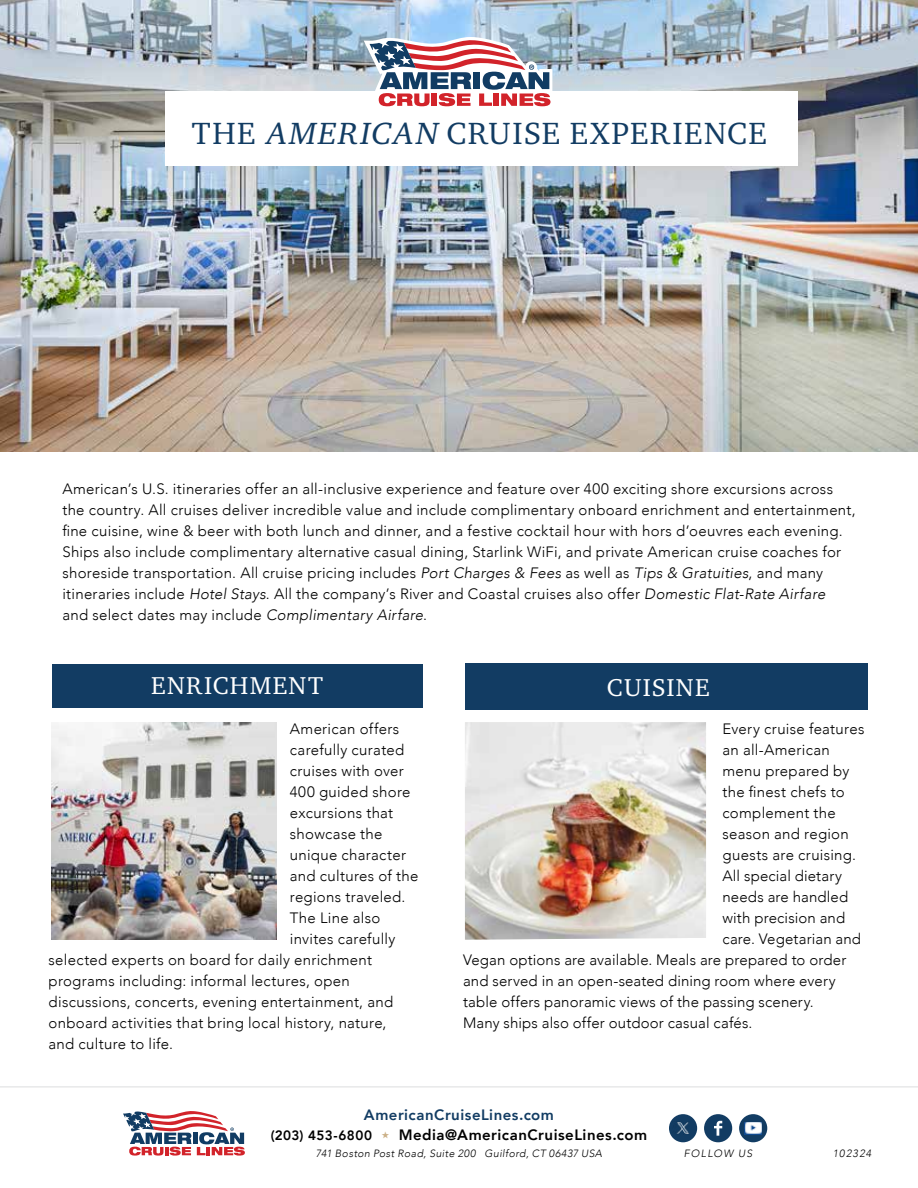
<style>
.page{position:relative;width:918px;height:1188px;background:#fff}
.page>*{position:absolute;margin:0;border:0;box-sizing:border-box;transform-origin:0 0}
.t1{font:31.5px "Charter ITC Pro";letter-spacing:.05em;color:#123c63}
.t2{font:25.05px "Charter ITC Pro";letter-spacing:.055em;color:#fff}
.t3{font:300 15px/21px "Avenir";letter-spacing:.02em;color:#000}
.t4{font:800 15px "Avenir";letter-spacing:.03em;color:#000}
.t5{font:800 15px "Avenir";letter-spacing:.03em;color:#123c63}
.t6{font:800 13.5px "Avenir";letter-spacing:.025em;color:#000}
.t7{font:italic 300 10.5px "Avenir";letter-spacing:.045em;color:#000}
.t8{font:italic 300 10.5px "Avenir";letter-spacing:.115em;color:#000}
.s1{font-style:italic}
</style>
<div class="page">
<svg style="left:123px;top:1111px;width:122px;height:45px"></svg>
<div style="left:669px;top:1114px;width:28px;height:28px;background:#123c63;border-radius:50%"></div>
<div style="left:704px;top:1114px;width:28px;height:28px;background:#123c63;border-radius:50%"></div>
<svg style="left:714px;top:1121px;width:8px;height:15px"></svg>
<div style="left:739px;top:1114px;width:28px;height:28px;background:#123c63;border-radius:50%"></div>
<hr style="left:0;top:1087px;width:918px;height:1px;background:#dcddde">
<img style="left:745px;top:1122px;width:17px;height:12px">
<img style="left:676px;top:1122px;width:13px;height:12px">
<img style="left:52px;top:722px;width:224px;height:218px">
<img style="left:465px;top:722px;width:241px;height:218px">
<div style="left:52px;top:664px;width:371px;height:43px;background:#123c63"></div>
<div style="left:466px;top:664px;width:402px;height:46px;background:#123c63"></div>
<img style="left:0;top:0;width:918px;height:452px">
<div style="left:165px;top:92px;width:633px;height:74px;background:#fff"></div>
<svg style="left:364px;top:37px;width:189px;height:70px"></svg>
<h1 class="t1" style="left:192px;top:114px;width:577px">THE <span class="s1">AMERICAN</span> CRUISE EXPERIENCE</h1>
<p class="t3" style="left:62px;top:478px;width:795px">American’s U.S. itineraries offer an all-inclusive experience and feature over 400 exciting shore excursions across the country. All cruises deliver incredible value and include complimentary onboard enrichment and entertainment, fine cuisine, wine &amp; beer with both lunch and dinner, and a festive cocktail hour with hors d’oeuvres each evening.<br>Ships also include complimentary alternative casual dining, Starlink WiFi, and private American cruise coaches for shoreside transportation. All cruise pricing includes <span class="s1">Port Charges &amp; Fees</span> as well as <span class="s1">Tips &amp; Gratuities</span>, and many itineraries include <span class="s1">Hotel Stays</span>. All the company’s River and Coastal cruises also offer <span class="s1">Domestic Flat-Rate Airfare<br></span>and select dates may include <span class="s1">Complimentary Airfare</span>.</p>
<h2 class="t2" style="left:151px;top:670px;width:173px">ENRICHMENT</h2>
<h2 class="t2" style="left:607px;top:672px;width:104px">CUISINE</h2>
<p class="t3" style="left:290px;top:719px;width:111px">American offers</p>
<p class="t3" style="left:290px;top:740px;width:116px">carefully curated</p>
<p class="t3" style="left:290px;top:761px;width:115px">cruises with over</p>
<p class="t3" style="left:290px;top:782px;width:122px">400 guided shore</p>
<p class="t3" style="left:290px;top:803px;width:105px">excursions that</p>
<p class="t3" style="left:290px;top:824px;width:94px">showcase the</p>
<p class="t3" style="left:290px;top:845px;width:118px">unique character</p>
<p class="t3" style="left:290px;top:866px;width:130px">and cultures of the</p>
<p class="t3" style="left:290px;top:887px;width:117px">regions traveled.</p>
<p class="t3" style="left:290px;top:908px;width:92px">The Line also</p>
<p class="t3" style="left:290px;top:929px;width:107px">invites carefully</p>
<p class="t3" style="left:49px;top:950px;width:325px">selected experts on board for daily enrichment</p>
<p class="t3" style="left:49px;top:971px;width:303px">programs including: informal lectures, open</p>
<p class="t3" style="left:49px;top:992px;width:346px">discussions, concerts, evening entertainment, and</p>
<p class="t3" style="left:49px;top:1013px;width:339px">onboard activities that bring local history, nature,</p>
<p class="t3" style="left:49px;top:1034px;width:126px">and culture to life.</p>
<p class="t3" style="left:722px;top:719px;width:143px">Every cruise features</p>
<p class="t3" style="left:722px;top:740px;width:109px">an all-American</p>
<p class="t3" style="left:722px;top:761px;width:128px">menu prepared by</p>
<p class="t3" style="left:722px;top:782px;width:124px">the finest chefs to</p>
<p class="t3" style="left:722px;top:803px;width:115px">complement the</p>
<p class="t3" style="left:722px;top:824px;width:128px">season and region</p>
<p class="t3" style="left:722px;top:845px;width:135px">guests are cruising.</p>
<p class="t3" style="left:722px;top:866px;width:121px">All special dietary</p>
<p class="t3" style="left:722px;top:887px;width:127px">needs are handled</p>
<p class="t3" style="left:722px;top:908px;width:124px">with precision and</p>
<p class="t3" style="left:722px;top:929px;width:140px">care. Vegetarian and</p>
<p class="t3" style="left:463px;top:950px;width:385px">Vegan options are available. Meals are prepared to order</p>
<p class="t3" style="left:463px;top:971px;width:374px">and served in an open-seated dining room where every</p>
<p class="t3" style="left:463px;top:992px;width:352px">table offers panoramic views of the passing scenery.</p>
<p class="t3" style="left:463px;top:1013px;width:291px">Many ships also offer outdoor casual cafés.</p>
<p class="t5" style="left:364px;top:1103px;width:192px">AmericanCruiseLines.com</p>
<p class="t6" style="left:271px;top:1125px;width:103px">(203) 453-6800</p>
<p class="t4" style="left:399px;top:1123px;width:250px">Media@AmericanCruiseLines.com</p>
<p class="t7" style="left:316px;top:1147px;width:288px">741 Boston Post Road, Suite 200 Guilford, CT 06437 USA</p>
<p class="t8" style="left:684px;top:1147px;width:70px">FOLLOW US</p>
<p class="t7" style="left:833px;top:1147px;width:40px">102324</p>
</div>
